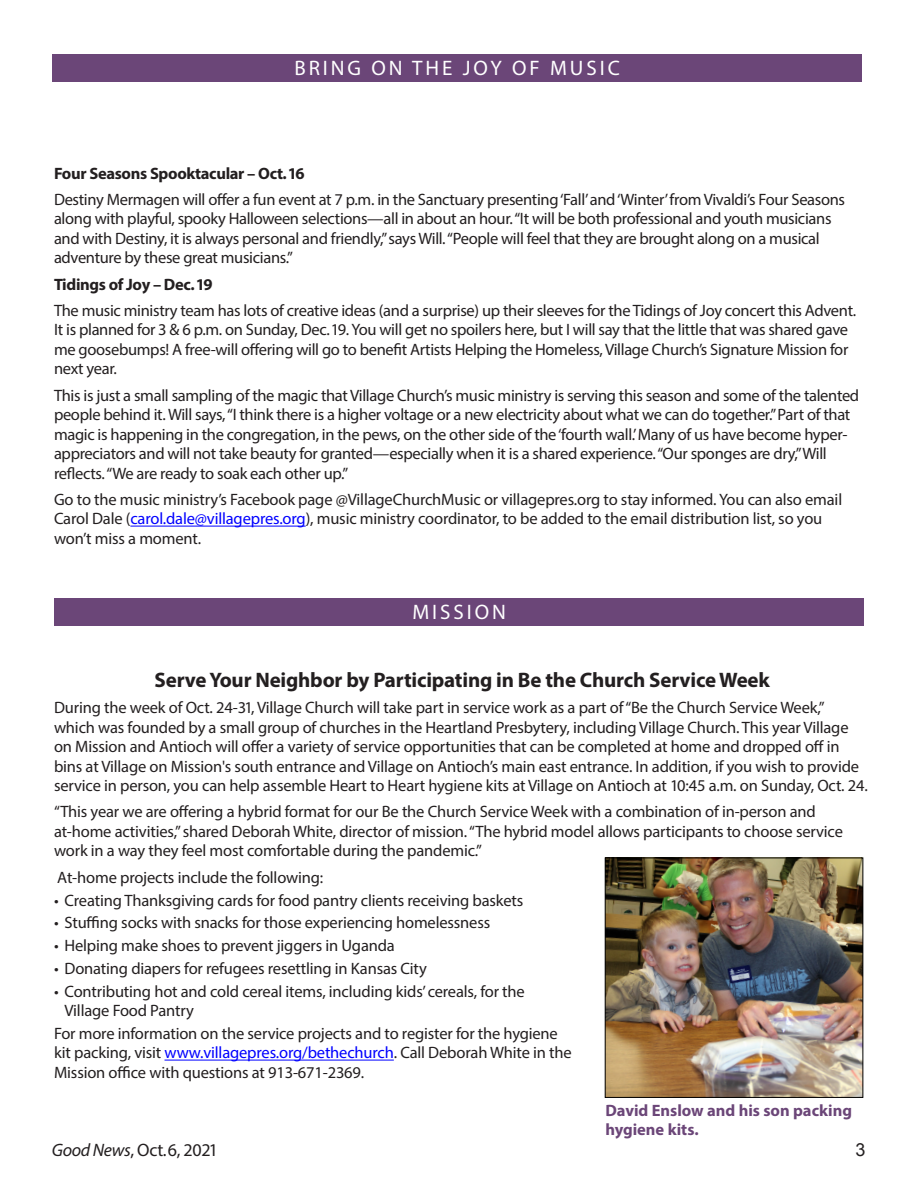
<style>
.page{position:relative;width:918px;height:1188px;background:#fff}
.page>*{position:absolute;margin:0;border:0;box-sizing:border-box;transform-origin:0 0}
.t1{font:700 21px "Myriad Pro";letter-spacing:-.01em;color:#231f20}
.t2{font:21px "Myriad Pro";letter-spacing:.14em;color:#fff}
.Body_text{font:18px "Myriad Pro";letter-spacing:-.02em;color:#231f20}
.t3{font:18px "Arial";color:#231f20}
.Body_text-2{font:16.5px/19.5px "Myriad Pro";letter-spacing:-.015em;color:#231f20}
.Body_text-3{font:700 16.5px "Myriad Pro";letter-spacing:-.02em;color:#231f20}
.t4{font:700 16.5px/19.5px "Myriad Pro";color:#6b4678}
.s1{color:#00f}
.s2{font-style:italic}
</style>
<div class="page">
<hr style="left:165px;top:1060px;width:229px;height:1px;background:#00f">
<div style="left:54px;top:598px;width:810px;height:28px;background:#6b4678"></div>
<img style="left:607px;top:860px;width:254px;height:236px">
<div style="left:605px;top:858px;width:258px;height:240px;border:1px solid #000"></div>
<hr style="left:130px;top:526px;width:176px;height:1px;background:#00f">
<div style="left:52px;top:54px;width:810px;height:28px;background:#6b4678"></div>
<p class="t2" style="left:294px;top:55px;width:327px">BRING ON THE JOY OF MUSIC</p>
<p class="Body_text-3" style="left:54px;top:162px;width:252px">Four Seasons Spooktacular – Oct. 16</p>
<p class="Body_text-2" style="left:54px;top:189px;width:793px">Destiny Mermagen will offer a fun event at 7 p.m. in the Sanctuary presenting ‘Fall’ and ‘Winter’ from Vivaldi’s Four Seasons along with playful, spooky Halloween selections—all in about an hour. “It will be both professional and youth musicians and with Destiny, it is always personal and friendly,” says Will. “People will feel that they are brought along on a musical adventure by these great musicians.”</p>
<p class="Body_text-3" style="left:54px;top:273px;width:160px">Tidings of Joy – Dec. 19</p>
<p class="Body_text-2" style="left:54px;top:300px;width:804px">The music ministry team has lots of creative ideas (and a surprise) up their sleeves for the Tidings of Joy concert this Advent.<br>It is planned for 3 &amp; 6 p.m. on Sunday, Dec. 19. You will get no spoilers here, but I will say that the little that was shared gave me goosebumps! A free-will offering will go to benefit Artists Helping the Homeless, Village Church’s Signature Mission for next year.</p>
<p class="Body_text-2" style="left:54px;top:385px;width:807px">This is just a small sampling of the magic that Village Church’s music ministry is serving this season and some of the talented people behind it. Will says, “I think there is a higher voltage or a new electricity about what we can do together.” Part of that magic is happening in the congregation, in the pews, on the other side of the ‘fourth wall.’ Many of us have become hyper&shy;appreciators and will not take beauty for granted—especially when it is a shared experience. “Our sponges are dry,” Will reflects. “We are ready to soak each other up.”</p>
<p class="Body_text-2" style="left:54px;top:489px;width:790px">Go to the music ministry’s Facebook page @VillageChurchMusic or villagepres.org to stay informed. You can also email<br>Carol Dale (<span class="s1">carol.dale@villagepres.org</span>), music ministry coordinator, to be added to the email distribution list, so you won’t miss a moment.</p>
<p class="t2" style="left:412px;top:599px;width:95px">MISSION</p>
<p class="t1" style="left:155px;top:666px;width:617px">Serve Your Neighbor by Participating in Be the Church Service Week</p>
<p class="Body_text-2" style="left:54px;top:698px;width:815px">During the week of Oct. 24-31, Village Church will take part in service work as a part of “Be the Church Service Week,” which was founded by a small group of churches in the Heartland Presbytery, including Village Church. This year Village on Mission and Antioch will offer a variety of service opportunities that can be completed at home and dropped off in bins at Village on Mission's south entrance and Village on Antioch’s main east entrance. In addition, if you wish to provide service in person, you can help assemble Heart to Heart hygiene kits at Village on Antioch at 10:45 a.m. on Sunday, Oct. 24.</p>
<p class="Body_text-2" style="left:54px;top:802px;width:791px">“This year we are offering a hybrid format for our Be the Church Service Week with a combination of in-person and at-home activities,” shared Deborah White, director of mission. “The hybrid model allows participants to choose service work in a way they feel most comfortable during the pandemic.”</p>
<p class="Body_text-2" style="left:57px;top:867px;width:267px">At-home projects include the following:</p>
<p class="Body_text-2" style="left:54px;top:890px;width:471px">• Creating Thanksgiving cards for food pantry clients receiving baskets</p>
<p class="Body_text-2" style="left:54px;top:913px;width:438px">• Stuffing socks with snacks for those experiencing homelessness</p>
<p class="Body_text-2" style="left:54px;top:936px;width:342px">• Helping make shoes to prevent jiggers in Uganda</p>
<p class="Body_text-2" style="left:54px;top:958px;width:374px">• Donating diapers for refugees resettling in Kansas City</p>
<p class="Body_text-2" style="left:64px;top:981px;width:462px;text-indent:-10px">• Contributing hot and cold cereal items, including kids’ cereals, for the<br>Village Food Pantry</p>
<p class="Body_text-2" style="left:54px;top:1023px;width:519px">For more information on the service projects and to register for the hygiene kit packing, visit <span class="s1">www.villagepres.org/bethechurch</span>. Call Deborah White in the<br>Mission office with questions at 913-671-2369.</p>
<p class="t4" style="left:605px;top:1100px;width:248px">David Enslow and his son packing hygiene kits.</p>
<p class="Body_text" style="left:52px;top:1139px;width:168px"><span class="s2">Good News</span>, Oct. 6, 2021</p>
<p class="t3" style="left:855px;top:1138px;width:12px">3</p>
</div>
